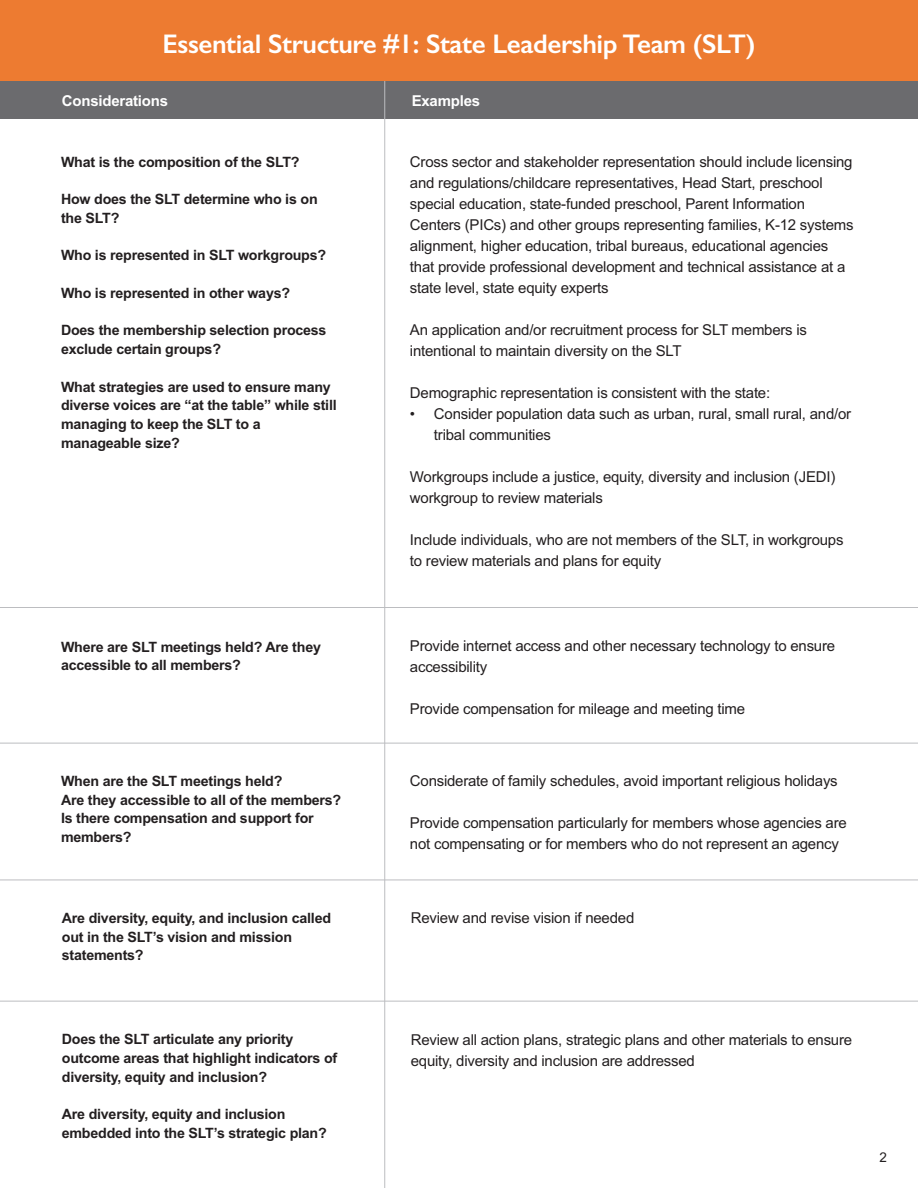
<style>
.page{position:relative;width:918px;height:1188px;background:#fff}
.page>*{position:absolute;margin:0;border:0;box-sizing:border-box;transform-origin:0 0}
.t1{font:600 27px "Gill Sans";letter-spacing:-.015em;color:#fff}
.t2{font:15px/21px "Arial";letter-spacing:-.015em;color:#231f20}
.t3{font:700 15px "Arial";letter-spacing:-.015em;color:#fff}
.t4{font:700 14.25px/18.8px "Arial";letter-spacing:-.015em;color:#231f20}
.t5{font:13.5px "Arial";color:#231f20}
</style>
<div class="page">
<div style="left:0;top:81px;width:918px;height:38px;background:#6b6b6e"></div>
<hr style="left:384px;top:80px;width:1px;height:1108px;background:#bcbdc0">
<hr style="left:0;top:607px;width:918px;height:1px;background:#bcbdc0">
<div style="left:0;top:0;width:918px;height:81px;background:#ed7b31"></div>
<hr style="left:0;top:743px;width:918px;height:1px;background:#bcbdc0">
<hr style="left:0;top:880px;width:918px;height:1px;background:#bcbdc0">
<hr style="left:0;top:1001px;width:918px;height:1px;background:#bcbdc0">
<h1 class="t1" style="left:163px;top:28px;width:594px">Essential Structure #1: State Leadership Team (SLT)</h1>
<p class="t3" style="left:62px;top:92px;width:108px">Considerations</p>
<p class="t3" style="left:412px;top:92px;width:70px">Examples</p>
<p class="t4" style="left:61px;top:152px;width:240px">What is the composition of the SLT?</p>
<p class="t4" style="left:61px;top:190px;width:258px">How does the SLT determine who is on the SLT?</p>
<p class="t4" style="left:61px;top:246px;width:267px">Who is represented in SLT workgroups?</p>
<p class="t4" style="left:61px;top:283px;width:231px">Who is represented in other ways?</p>
<p class="t4" style="left:61px;top:321px;width:267px">Does the membership selection process exclude certain groups?</p>
<p class="t4" style="left:61px;top:377px;width:277px">What strategies are used to ensure many diverse voices are “at the table” while still managing to keep the SLT to a manageable size?</p>
<p class="t2" style="left:410px;top:151px;width:445px">Cross sector and stakeholder representation should include licensing and regulations/childcare representatives, Head Start, preschool special education, state-funded preschool, Parent Information Centers (PICs) and other groups representing families, K-12 systems alignment, higher education, tribal bureaus, educational agencies that provide professional development and technical assistance at a state level, state equity experts</p>
<p class="t2" style="left:410px;top:319px;width:399px">An application and/or recruitment process for SLT members is intentional to maintain diversity on the SLT</p>
<p class="t2" style="left:410px;top:382px;width:362px">Demographic representation is consistent with the state:</p>
<p class="t2" style="left:434px;top:403px;width:419px;text-indent:-24px">• Consider population data such as urban, rural, small rural, and/or tribal communities</p>
<p class="t2" style="left:410px;top:466px;width:427px">Workgroups include a justice, equity, diversity and inclusion (JEDI) workgroup to review materials</p>
<p class="t2" style="left:410px;top:529px;width:435px">Include individuals, who are not members of the SLT, in workgroups to review materials and plans for equity</p>
<p class="t4" style="left:61px;top:637px;width:261px">Where are SLT meetings held? Are they accessible to all members?</p>
<p class="t2" style="left:410px;top:635px;width:427px">Provide internet access and other necessary technology to ensure accessibility</p>
<p class="t2" style="left:410px;top:698px;width:337px">Provide compensation for mileage and meeting time</p>
<p class="t4" style="left:61px;top:772px;width:282px">When are the SLT meetings held?<br>Are they accessible to all of the members?<br>Is there compensation and support for members?</p>
<p class="t2" style="left:410px;top:771px;width:429px">Considerate of family schedules, avoid important religious holidays</p>
<p class="t2" style="left:410px;top:813px;width:438px">Provide compensation particularly for members whose agencies are not compensating or for members who do not represent an agency</p>
<p class="t4" style="left:62px;top:909px;width:271px">Are diversity, equity, and inclusion called out in the SLT’s vision and mission statements?</p>
<p class="t2" style="left:411px;top:908px;width:225px">Review and revise vision if needed</p>
<p class="t4" style="left:62px;top:1030px;width:277px">Does the SLT articulate any priority outcome areas that highlight indicators of diversity, equity and inclusion?</p>
<p class="t4" style="left:62px;top:1105px;width:267px">Are diversity, equity and inclusion embedded into the SLT’s strategic plan?</p>
<p class="t2" style="left:411px;top:1029px;width:443px">Review all action plans, strategic plans and other materials to ensure equity, diversity and inclusion are addressed</p>
<p class="t5" style="left:880px;top:1150px;width:9px">2</p>
</div>
